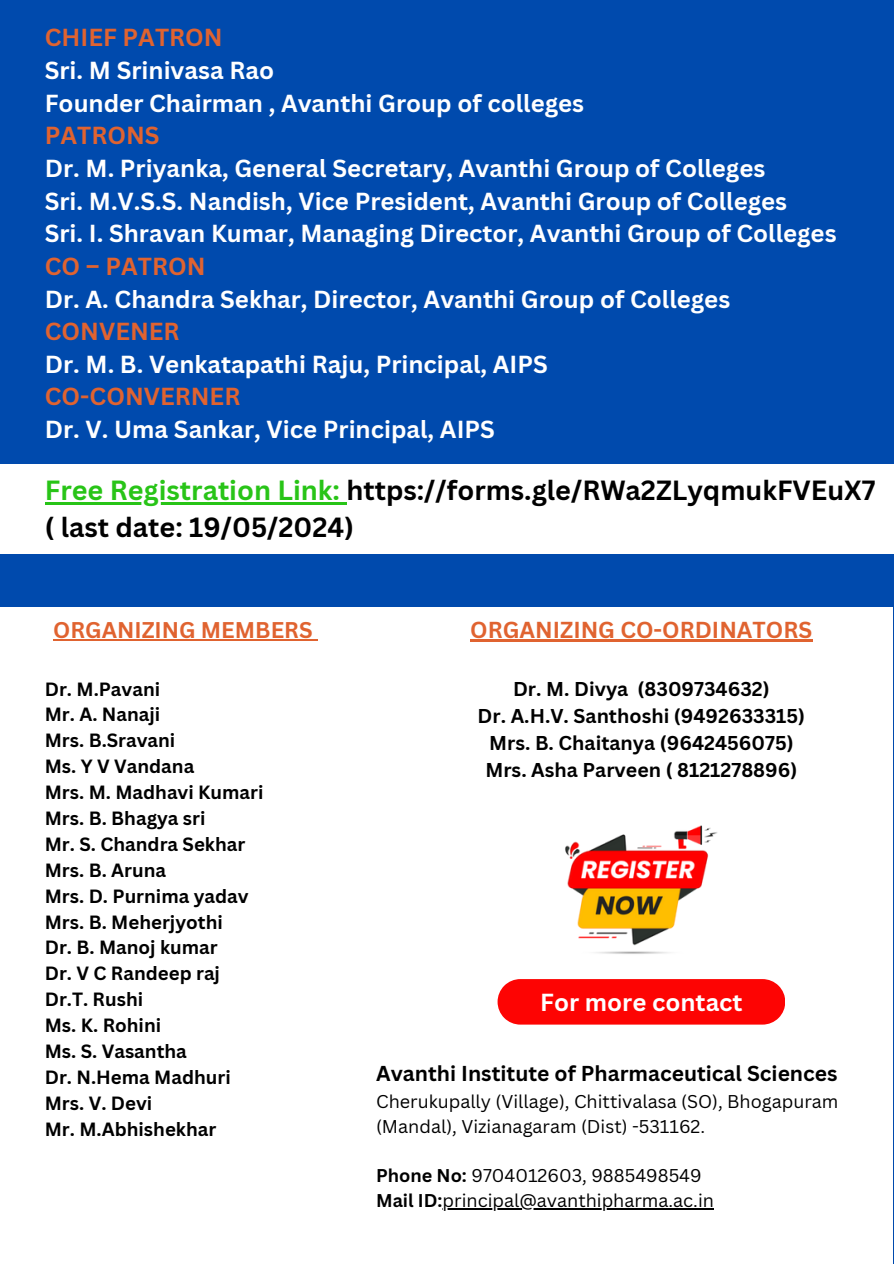
<style>
.page{position:relative;width:894px;height:1264px;background:#fff}
.page>*{position:absolute;margin:0;border:0;box-sizing:border-box;transform-origin:0 0}
.t1{font:700 27px/37.2px "Canva Sans";color:#000}
.t2{font:700 24px/32.7px "Canva Sans";color:#fff}
.t3{font:700 22.5px "Canva Sans";color:#e06330}
.t4{font:700 22.2px "Canva Sans";color:#e06330}
.t5{font:700 21px "Canva Sans";color:#000}
.t6{font:700 19.5px/27px "Canva Sans";color:#000;text-align:center}
.t7{font:700 18.6px/26px "Canva Sans";color:#000}
.t8{font:18px/24.8px "Canva Sans";color:#000}
.s1{color:#e06330}
.s2{color:#28c417}
.s3{font-weight:700}
</style>
<div class="page">
<div style="left:0;top:0;width:893px;height:1263px;background:#004aad"></div>
<div style="left:0;top:606px;width:892px;height:657px;background:#fff"></div>
<div style="left:0;top:464px;width:893px;height:90px;background:#fff"></div>
<img style="left:565px;top:825px;width:153px;height:129px">
<hr style="left:470px;top:639px;width:342px;height:2px;background:#e06330">
<hr style="left:53px;top:639px;width:259px;height:1px;background:#e06330">
<hr style="left:45px;top:502px;width:301px;height:2px;background:#28c417">
<div style="left:497px;top:979px;width:288px;height:45px;background:#fd0403"></div>
<hr style="left:442px;top:1207px;width:272px;height:2px;background:#000">
<h3 class="t2" style="left:45px;top:21px;width:793px"><span class="s1">CHIEF PATRON<br></span>Sri. M Srinivasa Rao<br>Founder Chairman , Avanthi Group of colleges<br><span class="s1">PATRONS<br></span>Dr. M. Priyanka, General Secretary, Avanthi Group of Colleges<br>Sri. M.V.S.S. Nandish, Vice President, Avanthi Group of Colleges<br>Sri. I. Shravan Kumar, Managing Director, Avanthi Group of Colleges <span class="s1">CO – PATRON<br></span>Dr. A. Chandra Sekhar, Director, Avanthi Group of Colleges <span class="s1">CONVENER<br></span>Dr. M. B. Venkatapathi Raju, Principal, AIPS<br><span class="s1">CO-CONVERNER<br></span>Dr. V. Uma Sankar, Vice Principal, AIPS</h3>
<p class="t1" style="left:45px;top:471px;width:831px"><span class="s2">Free Registration Link:</span> https://forms.gle/RWa2ZLyqmukFVEuX7 ( last date: 19/05/2024)</p>
<p class="t4" style="left:53px;top:614px;width:261px">ORGANIZING MEMBERS</p>
<p class="t7" style="left:45px;top:675px;width:220px">Dr. M.Pavani<br>Mr. A. Nanaji<br>Mrs. B.Sravani<br>Ms. Y V Vandana<br>Mrs. M. Madhavi Kumari<br>Mrs. B. Bhagya sri<br>Mr. S. Chandra Sekhar<br>Mrs. B. Aruna<br>Mrs. D. Purnima yadav<br>Mrs. B. Meherjyothi<br>Dr. B. Manoj kumar<br>Dr. V C Randeep raj<br>Dr.T. Rushi<br>Ms. K. Rohini<br>Ms. S. Vasantha<br>Dr. N.Hema Madhuri<br>Mrs. V. Devi<br>Mr. M.Abhishekhar</p>
<h2 class="t3" style="left:470px;top:614px;width:343px">ORGANIZING CO-ORDINATORS</h2>
<h4 class="t6" style="left:477px;top:674px;width:329px">Dr. M. Divya (8309734632)<br>Dr. A.H.V. Santhoshi (9492633315)<br>Mrs. B. Chaitanya (9642456075)<br>Mrs. Asha Parveen ( 8121278896)</h4>
<h3 class="t2" style="left:540px;top:984px;width:204px">For more contact</h3>
<p class="t5" style="left:376px;top:1058px;width:463px">Avanthi Institute of Pharmaceutical Sciences</p>
<p class="t8" style="left:376px;top:1088px;width:463px">Cherukupally (Village), Chittivalasa (SO), Bhogapuram (Mandal), Vizianagaram (Dist) -531162.</p>
<p class="t8" style="left:376px;top:1162px;width:327px"><span class="s3">Phone No:</span> 9704012603, 9885498549</p>
<p class="t8" style="left:376px;top:1187px;width:339px"><span class="s3">Mail ID:</span>principal@avanthipharma.ac.in</p>
</div>
